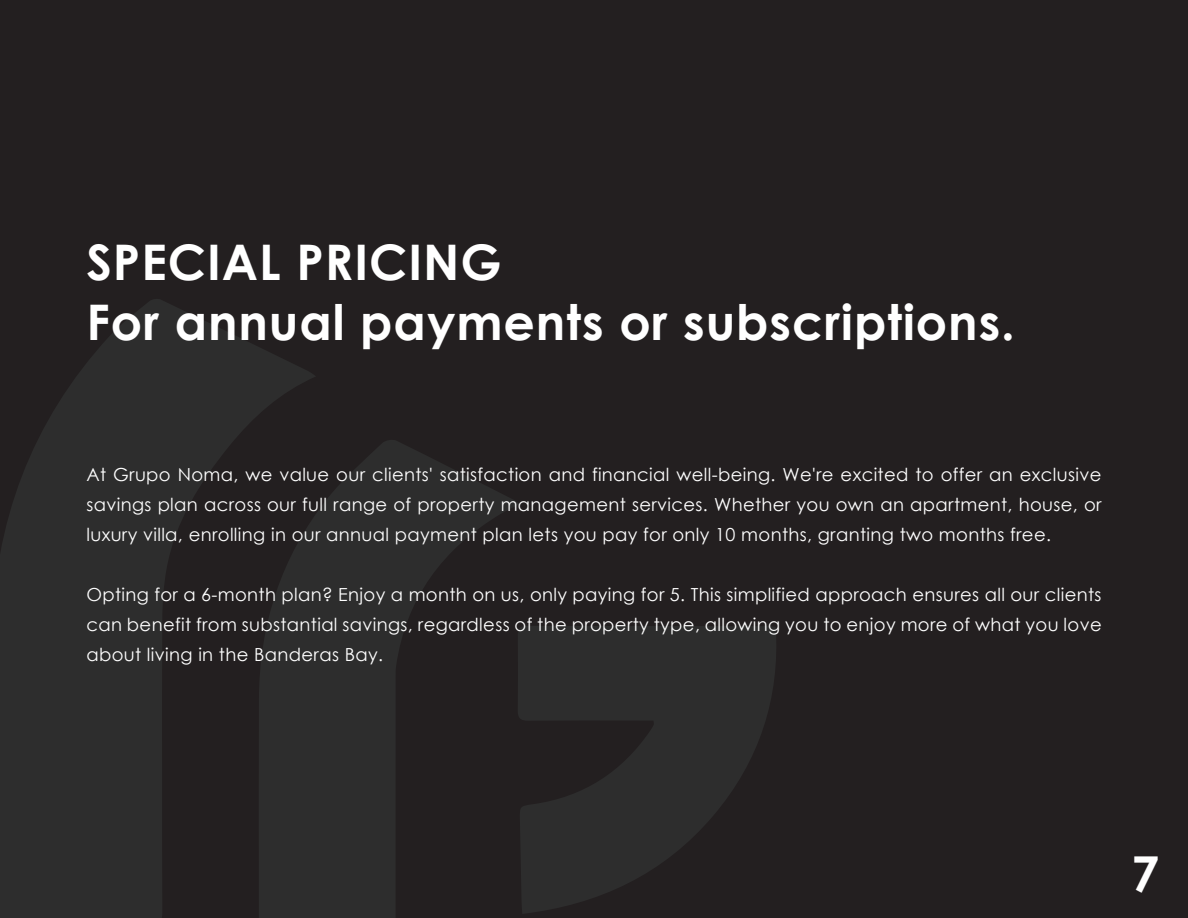
<style>
.page{position:relative;width:1188px;height:918px;background:#231f20}
.page>*{position:absolute;margin:0;border:0;box-sizing:border-box;transform-origin:0 0}
.t1{font:700 49.5px "Century Gothic";color:#fff}
.t2{font:700 49.05px/59.6px "Century Gothic";letter-spacing:.02em;color:#fff}
.t3{font:18px/30px "Century Gothic";letter-spacing:.02em;color:#fff;text-align:justify}
</style>
<div class="page">
<svg style="left:0;top:299px;width:315px;height:619px;fill:#2d2d2d"></svg>
<svg style="left:259px;top:439px;width:260px;height:479px;fill:#2d2d2d"></svg>
<svg style="left:518px;top:626px;width:258px;height:288px;fill:#2d2d2d"></svg>
<h2 class="t2" style="left:86px;top:230px;width:930px">SPECIAL PRICING<br>For annual payments or subscriptions.</h2>
<p class="t3" style="left:86px;top:459px;width:1017px">At Grupo Noma, we value our clients' satisfaction and financial well-being. We're excited to offer an exclusive savings plan across our full range of property management services. Whether you own an apartment, house, or luxury villa, enrolling in our annual payment plan lets you pay for only 10 months, granting two months free.</p>
<p class="t3" style="left:86px;top:579px;width:1017px">Opting for a 6-month plan? Enjoy a month on us, only paying for 5. This simplified approach ensures all our clients can benefit from substantial savings, regardless of the property type, allowing you to enjoy more of what you love about living in the Banderas Bay.</p>
<h1 class="t1" style="left:1131px;top:836px;width:29px">7</h1>
</div>
